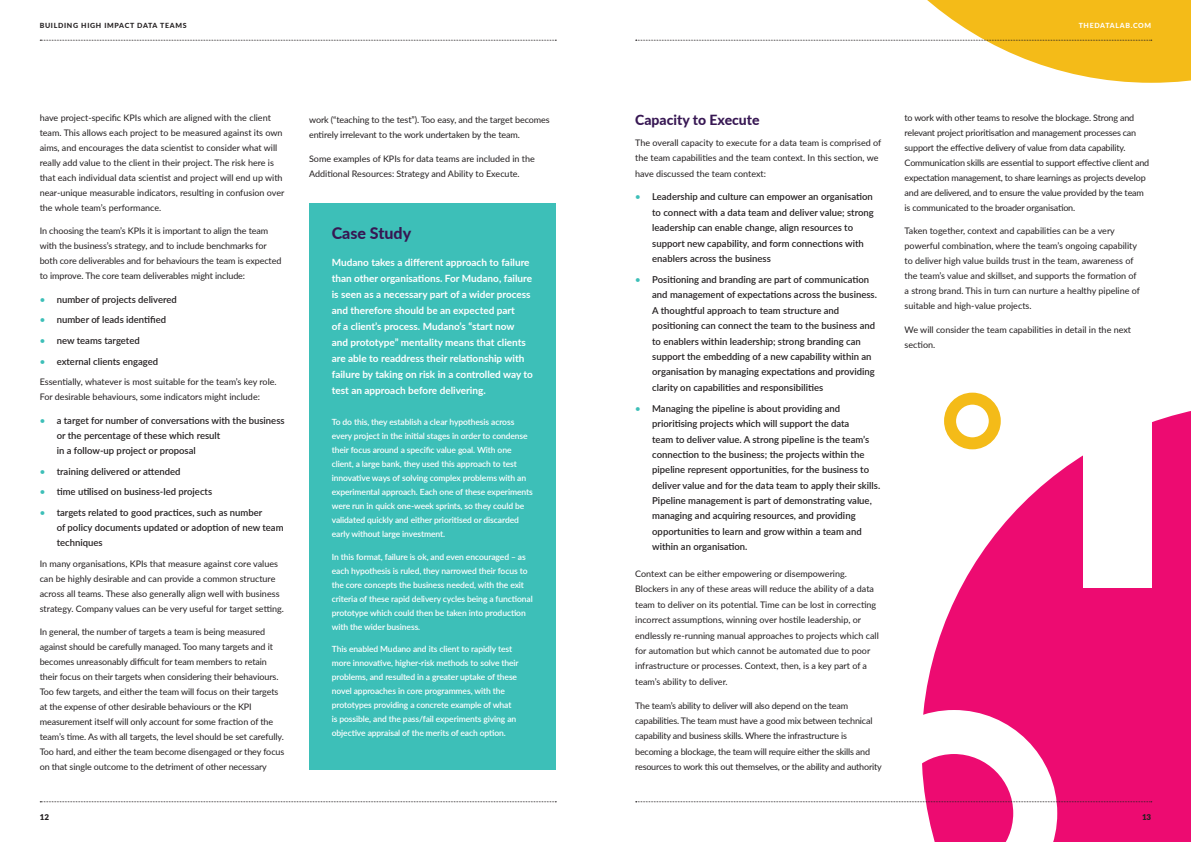
<style>
.page{position:relative;width:1191px;height:842px;background:#fff}
.page>*{position:absolute;margin:0;border:0;box-sizing:border-box;transform-origin:0 0}
.Case_Study_Heading{font:800 16px "Lato";color:#371753}
.Sub_Heading{font:800 14px "Lato";color:#371753}
.Case_Study_Intro{font:700 10px/16px "Lato";color:#fff}
.t1{font:600 9.5px/15.4px "Lato";color:#231f20}
.Body_Copy{font:9px/15px "Lato";letter-spacing:-.01em;color:#231f20}
.case_study_body_copy{font:600 8.5px/14px "Lato";letter-spacing:-.01em;color:#fff}
.t2{font:900 8px "Lato";color:#231f20}
.t3{font:800 7px "Lato";letter-spacing:.1em;color:#231f20}
.t4{font:800 7px "Lato";letter-spacing:.1em;color:#fff}
.s1{color:#3dbfb8}
</style>
<div class="page">
<svg style="left:923px;top:403px;width:268px;height:439px;fill:#ed0b71"></svg>
<svg style="left:40px;top:801px;width:516px;height:1px"></svg>
<svg style="left:40px;top:40px;width:516px;height:1px"></svg>
<svg style="left:635px;top:0;width:556px;height:83px"></svg>
<svg style="left:635px;top:710px;width:516px;height:132px"></svg>
<div style="left:309px;top:203px;width:247px;height:567px;background:#3dbfb8"></div>
<div style="left:944px;top:393px;width:56px;height:56px;border:12px solid #f4bb18;border-radius:50%"></div>
<div style="left:1083px;top:386px;width:68px;height:202px;background:#fff"></div>
<p class="t3" style="left:40px;top:21px;width:148px">BUILDING HIGH IMPACT DATA TEAMS</p>
<p class="Body_Copy" style="left:40px;top:109px;width:246px">have project-specific KPIs which are aligned with the client team. This allows each project to be measured against its own aims, and encourages the data scientist to consider what will really add value to the client in their project. The risk here is that each individual data scientist and project will end up with near-unique measurable indicators, resulting in confusion over the whole team’s performance.</p>
<p class="Body_Copy" style="left:40px;top:223px;width:243px">In choosing the team’s KPIs it is important to align the team with the business’s strategy, and to include benchmarks for both core deliverables and for behaviours the team is expected to improve. The core team deliverables might include:</p>
<p class="t1" style="left:40px;top:291px;width:139px"><span class="s1">•</span> number of projects delivered</p>
<p class="t1" style="left:40px;top:312px;width:128px"><span class="s1">•</span> number of leads identified</p>
<p class="t1" style="left:40px;top:332px;width:102px"><span class="s1">•</span> new teams targeted</p>
<p class="t1" style="left:40px;top:353px;width:120px"><span class="s1">•</span> external clients engaged</p>
<p class="Body_Copy" style="left:40px;top:374px;width:238px">Essentially, whatever is most suitable for the team’s key role.<br>For desirable behaviours, some indicators might include:</p>
<p class="t1" style="left:57px;top:412px;width:229px;line-height:15px;text-indent:-17px"><span class="s1">•</span> a target for number of conversations with the business or the percentage of these which result<br>in a follow-up project or proposal</p>
<p class="t1" style="left:40px;top:463px;width:142px"><span class="s1">•</span> training delivered or attended</p>
<p class="t1" style="left:40px;top:484px;width:174px"><span class="s1">•</span> time utilised on business-led projects</p>
<p class="t1" style="left:57px;top:504px;width:228px;line-height:15px;text-indent:-17px"><span class="s1">•</span> targets related to good practices, such as number<br>of policy documents updated or adoption of new team techniques</p>
<p class="Body_Copy" style="left:40px;top:555px;width:246px">In many organisations, KPIs that measure against core values can be highly desirable and can provide a common structure across all teams. These also generally align well with business strategy. Company values can be very useful for target setting.</p>
<p class="Body_Copy" style="left:40px;top:624px;width:246px">In general, the number of targets a team is being measured against should be carefully managed. Too many targets and it becomes unreasonably difficult for team members to retain their focus on their targets when considering their behaviours.<br>Too few targets, and either the team will focus on their targets at the expense of other desirable behaviours or the KPI measurement itself will only account for some fraction of the team’s time. As with all targets, the level should be set carefully.<br>Too hard, and either the team become disengaged or they focus on that single outcome to the detriment of other necessary</p>
<p class="Body_Copy" style="left:309px;top:112px;width:242px">work (“teaching to the test”). Too easy, and the target becomes entirely irrelevant to the work undertaken by the team.</p>
<p class="Body_Copy" style="left:309px;top:151px;width:227px">Some examples of KPIs for data teams are included in the<br>Additional Resources: Strategy and Ability to Execute.</p>
<p class="Case_Study_Heading" style="left:332px;top:221px;width:81px">Case Study</p>
<p class="Case_Study_Intro" style="left:332px;top:254px;width:203px">Mudano takes a different approach to failure than other organisations. For Mudano, failure is seen as a necessary part of a wider process and therefore should be an expected part<br>of a client’s process. Mudano’s “start now and prototype” mentality means that clients are able to readdress their relationship with failure by taking on risk in a controlled way to test an approach before delivering.</p>
<p class="case_study_body_copy" style="left:332px;top:415px;width:202px">To do this, they establish a clear hypothesis across every project in the initial stages in order to condense their focus around a specific value goal. With one client, a large bank, they used this approach to test innovative ways of solving complex problems with an experimental approach. Each one of these experiments were run in quick one-week sprints, so they could be validated quickly and either prioritised or discarded early without large investment.</p>
<p class="case_study_body_copy" style="left:332px;top:549px;width:203px">In this format, failure is ok, and even encouraged – as each hypothesis is ruled, they narrowed their focus to the core concepts the business needed, with the exit criteria of these rapid delivery cycles being a functional prototype which could then be taken into production with the wider business.</p>
<p class="case_study_body_copy" style="left:332px;top:642px;width:188px">This enabled Mudano and its client to rapidly test more innovative, higher-risk methods to solve their problems, and resulted in a greater uptake of these novel approaches in core programmes, with the prototypes providing a concrete example of what is possible, and the pass/fail experiments giving an objective appraisal of the merits of each option.</p>
<p class="t4" style="left:1078px;top:21px;width:74px">THEDATALAB.COM</p>
<p class="Sub_Heading" style="left:635px;top:109px;width:126px">Capacity to Execute</p>
<p class="Body_Copy" style="left:635px;top:134px;width:247px;line-height:15.4px">The overall capacity to execute for a data team is comprised of the team capabilities and the team context. In this section, we have discussed the team context:</p>
<p class="t1" style="left:652px;top:189px;width:223px;text-indent:-17px"><span class="s1">•</span> Leadership and culture can empower an organisation to connect with a data team and deliver value; strong leadership can enable change, align resources to support new capability, and form connections with enablers across the business</p>
<p class="t1" style="left:652px;top:271px;width:226px;text-indent:-17px"><span class="s1">•</span> Positioning and branding are part of communication and management of expectations across the business.<br>A thoughtful approach to team structure and positioning can connect the team to the business and to enablers within leadership; strong branding can support the embedding of a new capability within an organisation by managing expectations and providing clarity on capabilities and responsibilities</p>
<p class="t1" style="left:652px;top:400px;width:229px;text-indent:-17px"><span class="s1">•</span> Managing the pipeline is about providing and prioritising projects which will support the data<br>team to deliver value. A strong pipeline is the team’s connection to the business; the projects within the pipeline represent opportunities, for the business to deliver value and for the data team to apply their skills.<br>Pipeline management is part of demonstrating value, managing and acquiring resources, and providing opportunities to learn and grow within a team and within an organisation.</p>
<p class="Body_Copy" style="left:635px;top:566px;width:245px;line-height:15.4px">Context can be either empowering or disempowering.<br>Blockers in any of these areas will reduce the ability of a data team to deliver on its potential. Time can be lost in correcting incorrect assumptions, winning over hostile leadership, or endlessly re-running manual approaches to projects which call for automation but which cannot be automated due to poor infrastructure or processes. Context, then, is a key part of a team’s ability to deliver.</p>
<p class="Body_Copy" style="left:635px;top:697px;width:248px;line-height:15.4px">The team’s ability to deliver will also depend on the team capabilities. The team must have a good mix between technical capability and business skills. Where the infrastructure is becoming a blockage, the team will require either the skills and resources to work this out themselves, or the ability and authority</p>
<p class="Body_Copy" style="left:904px;top:109px;width:246px">to work with other teams to resolve the blockage. Strong and relevant project prioritisation and management processes can support the effective delivery of value from data capability.<br>Communication skills are essential to support effective client and expectation management, to share learnings as projects develop and are delivered, and to ensure the value provided by the team is communicated to the broader organisation.</p>
<p class="Body_Copy" style="left:904px;top:223px;width:237px">Taken together, context and capabilities can be a very powerful combination, where the team’s ongoing capability to deliver high value builds trust in the team, awareness of the team’s value and skillset, and supports the formation of a strong brand. This in turn can nurture a healthy pipeline of suitable and high-value projects.</p>
<p class="Body_Copy" style="left:904px;top:321px;width:228px">We will consider the team capabilities in detail in the next section.</p>
<p class="t2" style="left:40px;top:811px;width:11px">12</p>
<p class="t2" style="left:1142px;top:811px;width:11px">13</p>
</div>
